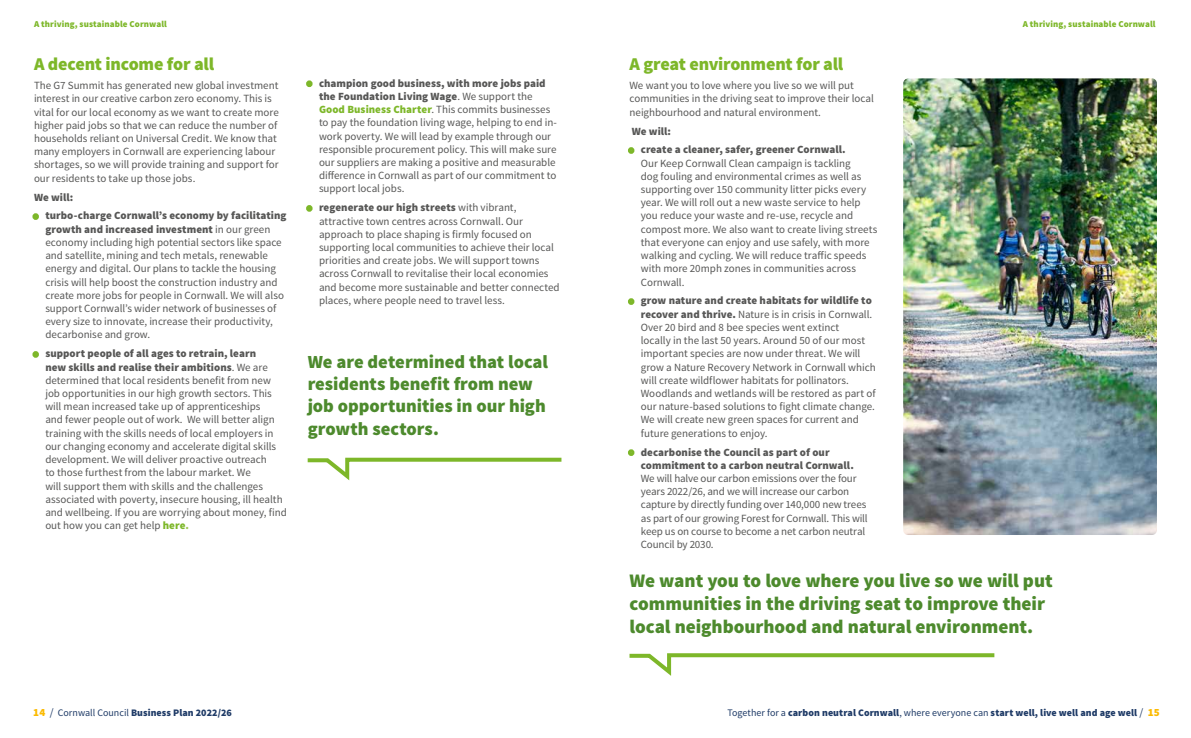
<style>
.page{position:relative;width:1191px;height:738px;background:#fff}
.page>*{position:absolute;margin:0;border:0;box-sizing:border-box;transform-origin:0 0}
.Q1{font:900 19.1px/23px "Source Sans Pro";letter-spacing:-.005em;color:#4d8a2d}
.Q1-2{font:900 18.5px/22.2px "Source Sans Pro";color:#4d8a2d}
.Bull_1{font:900 18px "Source Sans Pro";letter-spacing:-.01em;color:#7db729}
.Bull_1-2{font:11px/13.2px "Source Sans Pro";letter-spacing:-.005em;color:#575756}
.B1{font:11px/13.2px "Source Sans Pro";color:#575756}
.B1-2{font:900 11px "Source Sans Pro";color:#575756}
.t1{font:900 10px "Source Sans Pro";letter-spacing:.01em;color:#1f3b67}
.t2{font:900 9px "Source Sans Pro";letter-spacing:.01em;color:#7db729}
.s1{color:#7db729}
.s2{font-weight:900}
.s3{font-weight:900;color:#7db729}
.s4{font-weight:900;color:#9ec555}
.s5{font-size:11px;color:#fbba00}
.s6{font-weight:400;font-size:11px}
.s7{font-weight:400}
</style>
<div class="page">
<svg style="left:307px;top:457px;width:255px;height:24px"></svg>
<svg style="left:629px;top:653px;width:366px;height:23px"></svg>
<img style="left:903px;top:78px;width:254px;height:456px">
<p class="t2" style="left:34px;top:18px;width:134px">A thriving, sustainable Cornwall</p>
<p class="t2" style="left:1022px;top:18px;width:134px">A thriving, sustainable Cornwall</p>
<p class="Bull_1" style="left:34px;top:52px;width:181px">A decent income for all</p>
<p class="B1" style="left:34px;top:79px;width:246px">The G7 Summit has generated new global investment interest in our creative carbon zero economy. This is vital for our local economy as we want to create more higher paid jobs so that we can reduce the number of households reliant on Universal Credit. We know that many employers in Cornwall are experiencing labour shortages, so we will provide training and support for our residents to take up those jobs.</p>
<p class="B1-2" style="left:34px;top:190px;width:41px">We will:</p>
<p class="Bull_1-2" style="left:45px;top:209px;width:242px;text-indent:-11px"><span class="s1">•</span> <span class="s2">turbo-charge Cornwall’s economy by facilitating growth and increased investment</span> in our green economy including high potential sectors like space and satellite, mining and tech metals, renewable energy and digital. Our plans to tackle the housing crisis will help boost the construction industry and create more jobs for people in Cornwall. We will also support Cornwall’s wider network of businesses of every size to innovate, increase their productivity, decarbonise and grow.</p>
<p class="Bull_1-2" style="left:45px;top:347px;width:243px;text-indent:-11px"><span class="s1">•</span> <span class="s2">support people of all ages to retrain, learn<br>new skills and realise their ambitions</span>. We are determined that local residents benefit from new job opportunities in our high growth sectors. This will mean increased take up of apprenticeships<br>and fewer people out of work. We will better align training with the skills needs of local employers in our changing economy and accelerate digital skills development. We will deliver proactive outreach<br>to those furthest from the labour market. We<br>will support them with skills and the challenges associated with poverty, insecure housing, ill health and wellbeing. If you are worrying about money, find out how you can get help <span class="s3">here</span><span class="s4">.</span></p>
<p class="Bull_1-2" style="left:319px;top:76px;width:239px;text-indent:-11px"><span class="s1">•</span> <span class="s2">champion good business, with more jobs paid the Foundation Living Wage</span>. We support the <span class="s3">Good Business Charter</span>. This commits businesses to pay the foundation living wage, helping to end in&shy;work poverty. We will lead by example through our responsible procurement policy. This will make sure our suppliers are making a positive and measurable difference in Cornwall as part of our commitment to support local jobs.</p>
<p class="Bull_1-2" style="left:319px;top:201px;width:242px;text-indent:-11px"><span class="s1">•</span> <span class="s2">regenerate our high streets</span> with vibrant, attractive town centres across Cornwall. Our approach to place shaping is firmly focused on supporting local communities to achieve their local priorities and create jobs. We will support towns across Cornwall to revitalise their local economies and become more sustainable and better connected places, where people need to travel less.</p>
<p class="Q1-2" style="left:308px;top:351px;width:242px">We are determined that local residents benefit from new job opportunities in our high growth sectors.</p>
<h2 class="Bull_1" style="left:629px;top:52px;width:215px">A great environment for all</h2>
<p class="B1" style="left:629px;top:79px;width:246px">We want you to love where you live so we will put communities in the driving seat to improve their local neighbourhood and natural environment.</p>
<p class="B1-2" style="left:632px;top:124px;width:41px">We will:</p>
<p class="Bull_1-2" style="left:641px;top:143px;width:238px;text-indent:-11px"><span class="s1">•</span> <span class="s2">create a cleaner, safer, greener Cornwall.<br></span>Our Keep Cornwall Clean campaign is tackling<br>dog fouling and environmental crimes as well as supporting over 150 community litter picks every year. We will roll out a new waste service to help you reduce your waste and re-use, recycle and compost more. We also want to create living streets that everyone can enjoy and use safely, with more walking and cycling. We will reduce traffic speeds with more 20mph zones in communities across Cornwall.</p>
<p class="Bull_1-2" style="left:641px;top:294px;width:236px;text-indent:-11px"><span class="s1">•</span> <span class="s2">grow nature and create habitats for wildlife to recover and thrive.</span> Nature is in crisis in Cornwall.<br>Over 20 bird and 8 bee species went extinct<br>locally in the last 50 years. Around 50 of our most important species are now under threat. We will grow a Nature Recovery Network in Cornwall which will create wildflower habitats for pollinators.<br>Woodlands and wetlands will be restored as part of our nature-based solutions to fight climate change.<br>We will create new green spaces for current and future generations to enjoy.</p>
<p class="Bull_1-2" style="left:641px;top:445px;width:228px;text-indent:-11px"><span class="s1">•</span> <span class="s2">decarbonise the Council as part of our commitment to a carbon neutral Cornwall.<br></span>We will halve our carbon emissions over the four years 2022/26, and we will increase our carbon capture by directly funding over 140,000 new trees as part of our growing Forest for Cornwall. This will keep us on course to become a net carbon neutral Council by 2030.</p>
<p class="Q1" style="left:629px;top:569px;width:425px">We want you to love where you live so we will put communities in the driving seat to improve their local neighbourhood and natural environment.</p>
<p class="t1" style="left:33px;top:706px;width:200px"><span class="s5">14</span> <span class="s6">/</span> <span class="s7">Cornwall Council</span> Business Plan 2022/26</p>
<p class="t1" style="left:727px;top:706px;width:434px"><span class="s7">Together for a</span> carbon neutral Cornwall<span class="s7">, where everyone can</span> start well, live well and age well <span class="s6">/</span> <span class="s5">15</span></p>
</div>
